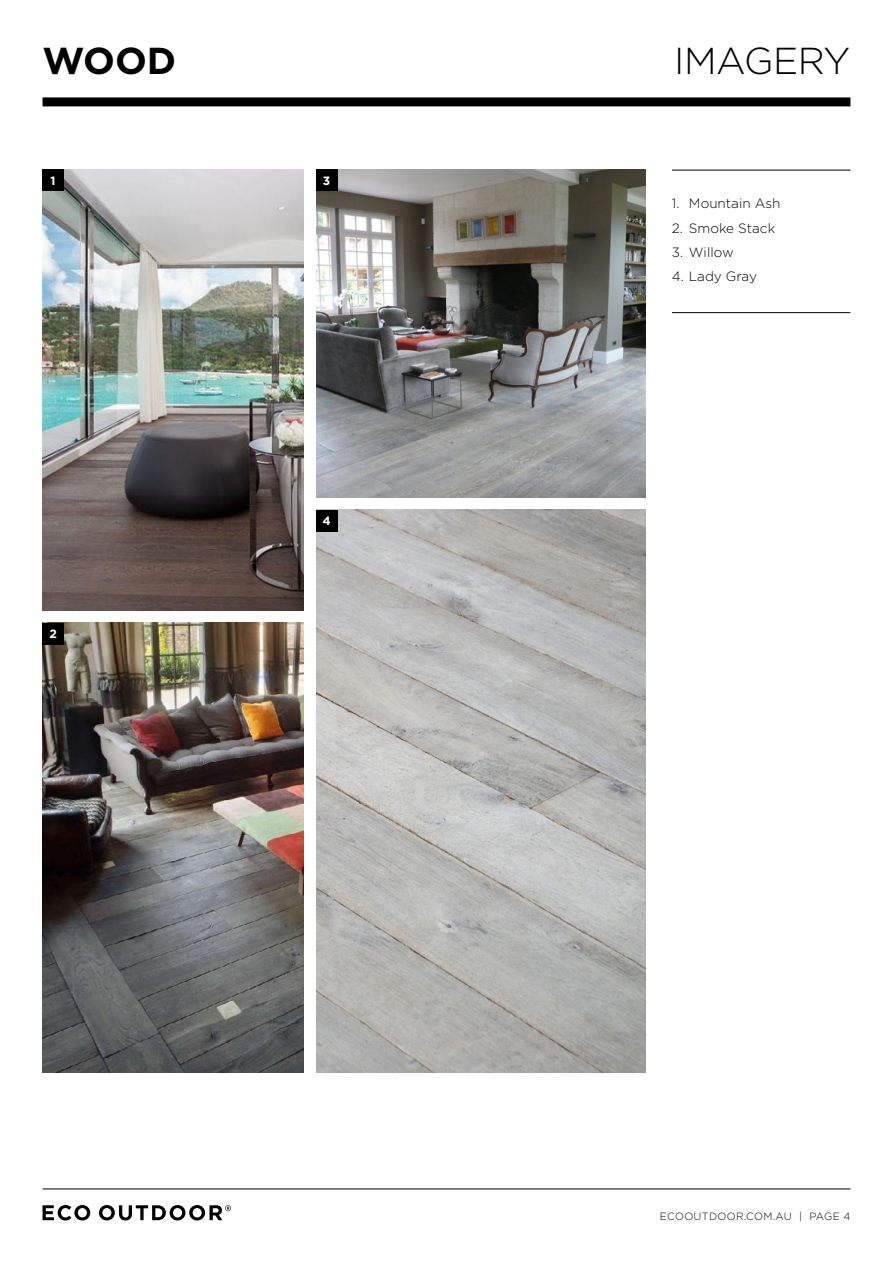
<style>
.page{position:relative;width:893px;height:1263px;background:#fff}
.page>*{position:absolute;margin:0;border:0;box-sizing:border-box;transform-origin:0 0}
.t1{font:300 37.5px "Gotham";letter-spacing:-.01em;color:#000}
.t2{font:700 37.5px "Gotham";color:#000}
.t3{font:300 13.5px "Gotham";color:#000}
.t4{font:700 12px "Gotham";color:#fff}
.t5{font:300 10.5px "Gotham";letter-spacing:.03em;color:#000}
</style>
<div class="page">
<hr style="left:43px;top:1188px;width:807px;height:1px;background:#000">
<svg style="left:43px;top:1205px;width:47px;height:15px"></svg>
<svg style="left:99px;top:1205px;width:132px;height:15px"></svg>
<div style="left:43px;top:97px;width:807px;height:9px;background:#000"></div>
<img style="left:316px;top:510px;width:329px;height:563px">
<img style="left:43px;top:623px;width:260px;height:450px">
<img style="left:316px;top:170px;width:329px;height:327px">
<img style="left:43px;top:170px;width:260px;height:440px">
<div style="left:43px;top:170px;width:21px;height:21px;background:#000"></div>
<div style="left:316px;top:170px;width:21px;height:21px;background:#000"></div>
<div style="left:43px;top:623px;width:21px;height:21px;background:#000"></div>
<div style="left:316px;top:510px;width:21px;height:21px;background:#000"></div>
<hr style="left:672px;top:312px;width:178px;height:1px;background:#000">
<hr style="left:672px;top:170px;width:178px;height:1px;background:#000">
<h1 class="t2" style="left:43px;top:39px;width:135px">WOOD</h1>
<h1 class="t1" style="left:674px;top:40px;width:178px">IMAGERY</h1>
<p class="t4" style="left:51px;top:174px;width:7px">1</p>
<p class="t4" style="left:323px;top:174px;width:9px">3</p>
<p class="t4" style="left:50px;top:627px;width:9px">2</p>
<p class="t4" style="left:323px;top:514px;width:10px">4</p>
<p class="t3" style="left:672px;top:196px;width:110px">1. Mountain Ash</p>
<p class="t3" style="left:672px;top:221px;width:105px">2. Smoke Stack</p>
<p class="t3" style="left:672px;top:245px;width:63px">3. Willow</p>
<p class="t3" style="left:672px;top:269px;width:87px">4. Lady Gray</p>
<p class="t5" style="left:660px;top:1210px;width:192px">ECOOUTDOOR.COM.AU | PAGE 4</p>
</div>
